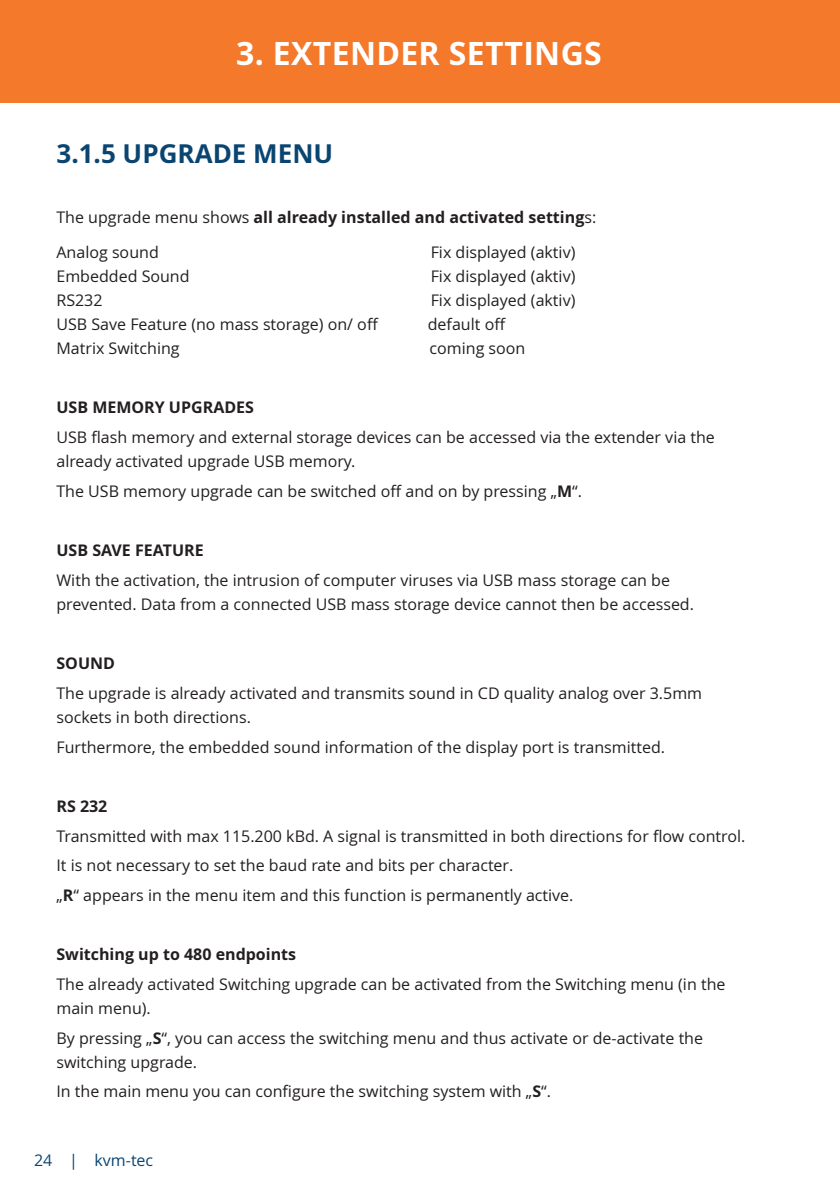
<style>
.page{position:relative;width:840px;height:1191px;background:#fff}
.page>*{position:absolute;margin:0;border:0;box-sizing:border-box;transform-origin:0 0}
.t1{font:700 32px "Open Sans";letter-spacing:.01em;color:#fff}
.t2{font:700 26px "Open Sans";color:#0a4572}
.t3{font:16px/24px "Open Sans";color:#231f20}
.t4{font:700 16px "Open Sans";color:#231f20}
.t5{font:16px "Open Sans";color:#0a4572}
.s1{font-weight:400}
.s2{font-weight:700}
</style>
<div class="page">
<div style="left:0;top:0;width:839px;height:102px;background:#f4792b"></div>
<h1 class="t1" style="left:236px;top:35px;width:364px">3. Extender Settings</h1>
<h2 class="t2" style="left:56px;top:138px;width:85px">3.1.5 Upgrade</h2>
<h2 class="t2" style="left:253px;top:138px;width:81px">Menu</h2>
<p class="t4" style="left:56px;top:208px;width:541px"><span class="s1">The upgrade menu shows</span> all already installed and activated setting<span class="s1">s:</span></p>
<p class="t3" style="left:56px;top:240px;width:104px">Analog sound</p>
<p class="t3" style="left:430px;top:240px;width:146px">Fix displayed (aktiv)</p>
<p class="t3" style="left:56px;top:264px;width:135px">Embedded Sound</p>
<p class="t3" style="left:430px;top:264px;width:146px">Fix displayed (aktiv)</p>
<p class="t3" style="left:56px;top:288px;width:48px">RS232</p>
<p class="t3" style="left:430px;top:288px;width:146px">Fix displayed (aktiv)</p>
<p class="t3" style="left:56px;top:312px;width:323px">USB Save Feature (no mass storage) on/ off</p>
<p class="t3" style="left:427px;top:312px;width:79px">default off</p>
<p class="t3" style="left:56px;top:336px;width:125px">Matrix Switching</p>
<p class="t3" style="left:429px;top:336px;width:97px">coming soon</p>
<p class="t4" style="left:56px;top:398px;width:199px">USB MEMORY U PGRADES</p>
<p class="t3" style="left:56px;top:425px;width:659px">USB flash memory and external storage devices can be accessed via the extender via the already activated upgrade USB memory.</p>
<p class="t3" style="left:56px;top:479px;width:527px">The USB memory upgrade can be switched off and on by pressing „<span class="s2">M</span>“.</p>
<p class="t4" style="left:56px;top:541px;width:149px">U SB SAVE FEATU RE</p>
<p class="t3" style="left:56px;top:568px;width:638px">With the activation, the intrusion of computer viruses via USB mass storage can be prevented. Data from a connected USB mass storage device cannot then be accessed.</p>
<p class="t4" style="left:56px;top:654px;width:60px">SOUND</p>
<p class="t3" style="left:56px;top:681px;width:647px">The upgrade is already activated and transmits sound in CD quality analog over 3.5mm sockets in both directions.</p>
<p class="t3" style="left:56px;top:735px;width:610px">Furthermore, the embedded sound information of the display port is transmitted.</p>
<p class="t4" style="left:56px;top:797px;width:52px">RS 232</p>
<p class="t3" style="left:56px;top:821px;width:690px;line-height:29.6px">Transmitted with max 115.200 kBd. A signal is transmitted in both directions for flow control.<br>It is not necessary to set the baud rate and bits per character.<br>„<span class="s2">R</span>“ appears in the menu item and this function is permanently active.</p>
<p class="t4" style="left:56px;top:945px;width:241px">Switching up to 480 endpoints</p>
<p class="t3" style="left:56px;top:972px;width:670px">The already activated Switching upgrade can be activated from the Switching menu (in the main menu).</p>
<p class="t3" style="left:56px;top:1026px;width:647px">By pressing „<span class="s2">S</span>“, you can access the switching menu and thus activate or de-activate the switching upgrade.</p>
<p class="t3" style="left:56px;top:1079px;width:496px">In the main menu you can configure the switching system with „<span class="s2">S</span>“.</p>
<p class="t5" style="left:34px;top:1151px;width:121px">24 | kvm-tec</p>
</div>
